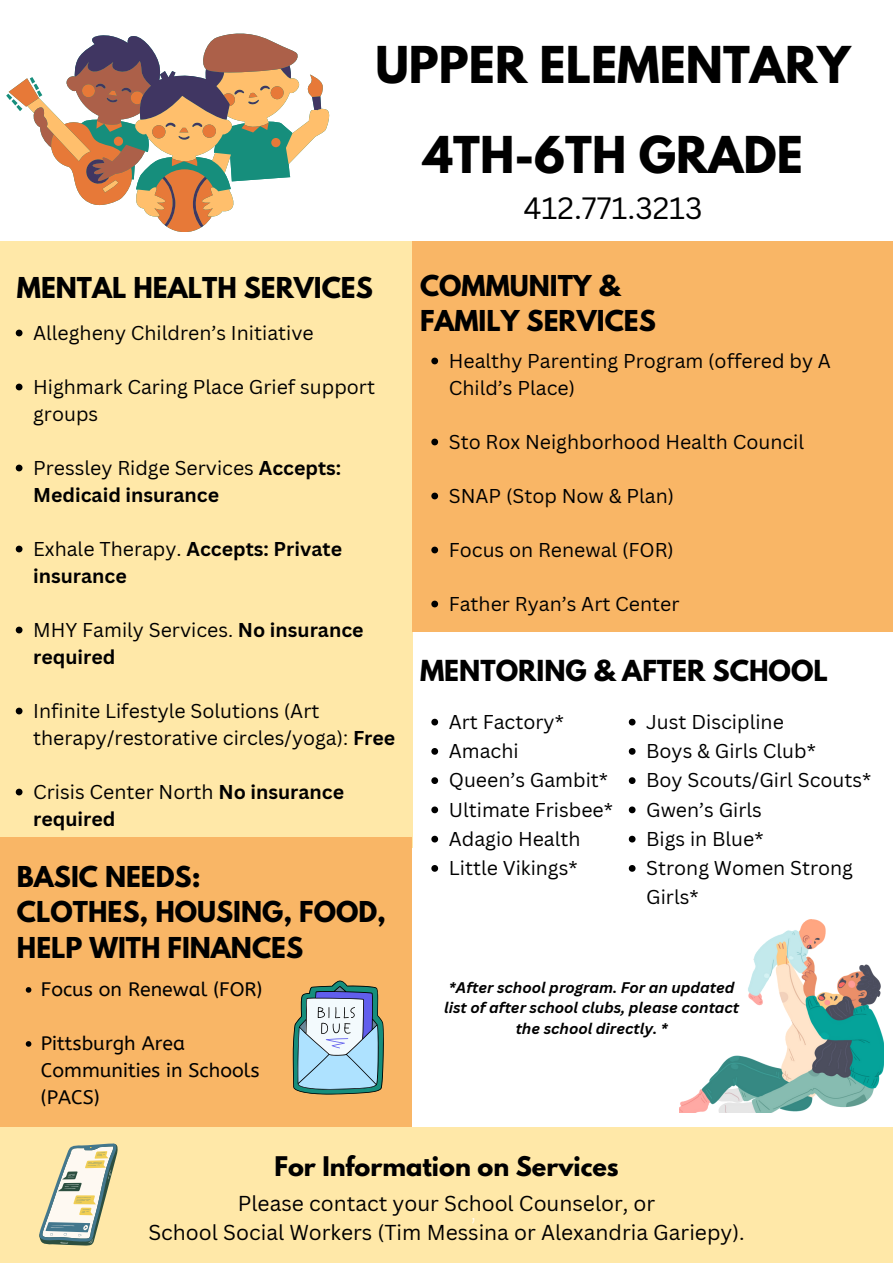
<style>
.page{position:relative;width:893px;height:1263px;background:#fff}
.page>*{position:absolute;margin:0;border:0;box-sizing:border-box;transform-origin:0 0}
.t1{font:700 45px/90px "League Spartan";color:#000;text-align:center}
.t2{font:30px "Canva Sans";color:#000}
.t3{font:700 25.65px "League Spartan";color:#000}
.t4{font:700 25.5px/35.4px "League Spartan";color:#000}
.t5{font:700 24px "League Spartan";color:#000}
.t6{font:21.75px "Arsenal";color:#fff}
.t7{font:21px/29.2px "Canva Sans";color:#000;text-align:center}
.t8{font:19.5px/29.2px "Canva Sans";color:#000}
.t9{font:700 19.5px/27px "Canva Sans";color:#000}
.t10{font:19.5px/27px "A Bee Zee";color:#000}
.t11{font:italic 700 15px/20.9px "Canva Sans";color:#000;text-align:center}
.s1{font-weight:400}
.s2{font-weight:700}
</style>
<div class="page">
<div style="left:0;top:241px;width:412px;height:607px;background:#ffe8a8"></div>
<div style="left:0;top:837px;width:411px;height:308px;background:#f9b666"></div>
<div style="left:0;top:1127px;width:893px;height:136px;background:#ffe8a8"></div>
<div style="left:412px;top:241px;width:481px;height:390px;background:#f9b666"></div>
<svg style="left:39px;top:1143px;width:79px;height:102px"></svg>
<svg style="left:74px;top:33px;width:224px;height:41px"></svg>
<svg style="left:9px;top:74px;width:314px;height:158px"></svg>
<svg style="left:292px;top:980px;width:92px;height:115px;background:#9eb9be"></svg>
<img style="left:679px;top:920px;width:204px;height:192px">
<svg style="left:16px;top:330px;width:6px;height:6px"></svg>
<svg style="left:16px;top:384px;width:6px;height:6px"></svg>
<svg style="left:16px;top:465px;width:6px;height:6px"></svg>
<svg style="left:16px;top:546px;width:6px;height:6px"></svg>
<svg style="left:16px;top:627px;width:6px;height:6px"></svg>
<svg style="left:16px;top:708px;width:6px;height:6px"></svg>
<svg style="left:16px;top:789px;width:6px;height:6px"></svg>
<svg style="left:431px;top:358px;width:7px;height:6px"></svg>
<svg style="left:431px;top:439px;width:7px;height:6px"></svg>
<svg style="left:431px;top:493px;width:7px;height:6px"></svg>
<svg style="left:431px;top:547px;width:7px;height:6px"></svg>
<svg style="left:431px;top:601px;width:7px;height:6px"></svg>
<svg style="left:26px;top:987px;width:5px;height:6px"></svg>
<svg style="left:26px;top:1041px;width:5px;height:6px"></svg>
<svg style="left:629px;top:719px;width:6px;height:6px"></svg>
<svg style="left:629px;top:748px;width:6px;height:7px"></svg>
<svg style="left:629px;top:777px;width:6px;height:7px"></svg>
<svg style="left:629px;top:806px;width:6px;height:7px"></svg>
<svg style="left:629px;top:836px;width:6px;height:6px"></svg>
<svg style="left:629px;top:865px;width:6px;height:7px"></svg>
<svg style="left:431px;top:719px;width:7px;height:6px"></svg>
<svg style="left:431px;top:748px;width:7px;height:7px"></svg>
<svg style="left:431px;top:777px;width:7px;height:7px"></svg>
<svg style="left:431px;top:806px;width:7px;height:7px"></svg>
<svg style="left:431px;top:836px;width:7px;height:6px"></svg>
<svg style="left:431px;top:865px;width:7px;height:7px"></svg>
<h1 class="t1" style="left:375px;top:25px;width:476px">UPPER ELEMENTARY<br>4TH-6TH GRADE</h1>
<h2 class="t2" style="left:523px;top:187px;width:181px">412.771.3213</h2>
<h3 class="t4" style="left:17px;top:274px;width:357px">MENTAL HEALTH SERVICES</h3>
<h3 class="t4" style="left:420px;top:271px;width:237px">COMMUNITY &amp;<br>FAMILY SERVICES</h3>
<p class="t8" style="left:33px;top:318px;width:282px">Allegheny Children’s Initiative</p>
<p class="t8" style="left:33px;top:373px;width:343px;line-height:27px">Highmark Caring Place Grief support groups</p>
<p class="t9" style="left:33px;top:454px;width:309px"><span class="s1">Pressley Ridge Services</span> Accepts:<br>Medicaid insurance</p>
<p class="t9" style="left:33px;top:535px;width:310px"><span class="s1">Exhale Therapy.</span> Accepts: Private insurance</p>
<p class="t9" style="left:33px;top:616px;width:332px"><span class="s1">MHY Family Services.</span> No insurance required</p>
<p class="t8" style="left:33px;top:697px;width:364px;line-height:27px">Infinite Lifestyle Solutions (Art therapy/restorative circles/yoga): <span class="s2">Free</span></p>
<p class="t9" style="left:33px;top:778px;width:312px"><span class="s1">Crisis Center North</span> No insurance required</p>
<p class="t8" style="left:449px;top:347px;width:384px;line-height:27px">Healthy Parenting Program (offered by A<br>Child’s Place)</p>
<p class="t8" style="left:449px;top:426px;width:357px">Sto Rox Neighborhood Health Council</p>
<p class="t8" style="left:449px;top:480px;width:227px">SNAP (Stop Now &amp; Plan)</p>
<p class="t8" style="left:449px;top:534px;width:227px">Focus on Renewal (FOR)</p>
<p class="t8" style="left:449px;top:588px;width:232px">Father Ryan’s Art Center</p>
<h3 class="t3" style="left:420px;top:657px;width:409px">MENTORING &amp; AFTER SCHOOL</h3>
<p class="t8" style="left:646px;top:707px;width:227px">Just Discipline<br>Boys &amp; Girls Club*<br>Boy Scouts/Girl Scouts*<br>Gwen’s Girls<br>Bigs in Blue*<br>Strong Women Strong<br>Girls*</p>
<p class="t8" style="left:449px;top:707px;width:166px">Art Factory*<br>Amachi<br>Queen’s Gambit*<br>Ultimate Frisbee*<br>Adagio Health<br>Little Vikings*</p>
<h3 class="t4" style="left:17px;top:862px;width:371px">BASIC NEEDS:<br>CLOTHES, HOUSING, FOOD,<br>HELP WITH FINANCES</h3>
<p class="t10" style="left:41px;top:975px;width:223px">Focus on Renewal (FOR)</p>
<p class="t10" style="left:41px;top:1029px;width:220px">Pittsburgh Area<br>Communities in Schools (PACS)</p>
<p class="t11" style="left:444px;top:976px;width:296px">*After school program. For an updated list of after school clubs, please contact the school directly. *</p>
<p class="t5" style="left:274px;top:1154px;width:346px">For Information on Services</p>
<p class="t7" style="left:148px;top:1188px;width:598px">Please contact your School Counselor, or<br>School Social Workers (Tim Messina or Alexandria Gariepy).</p>
<p class="t6" style="left:471px;top:1198px;width:6px">,</p>
</div>
